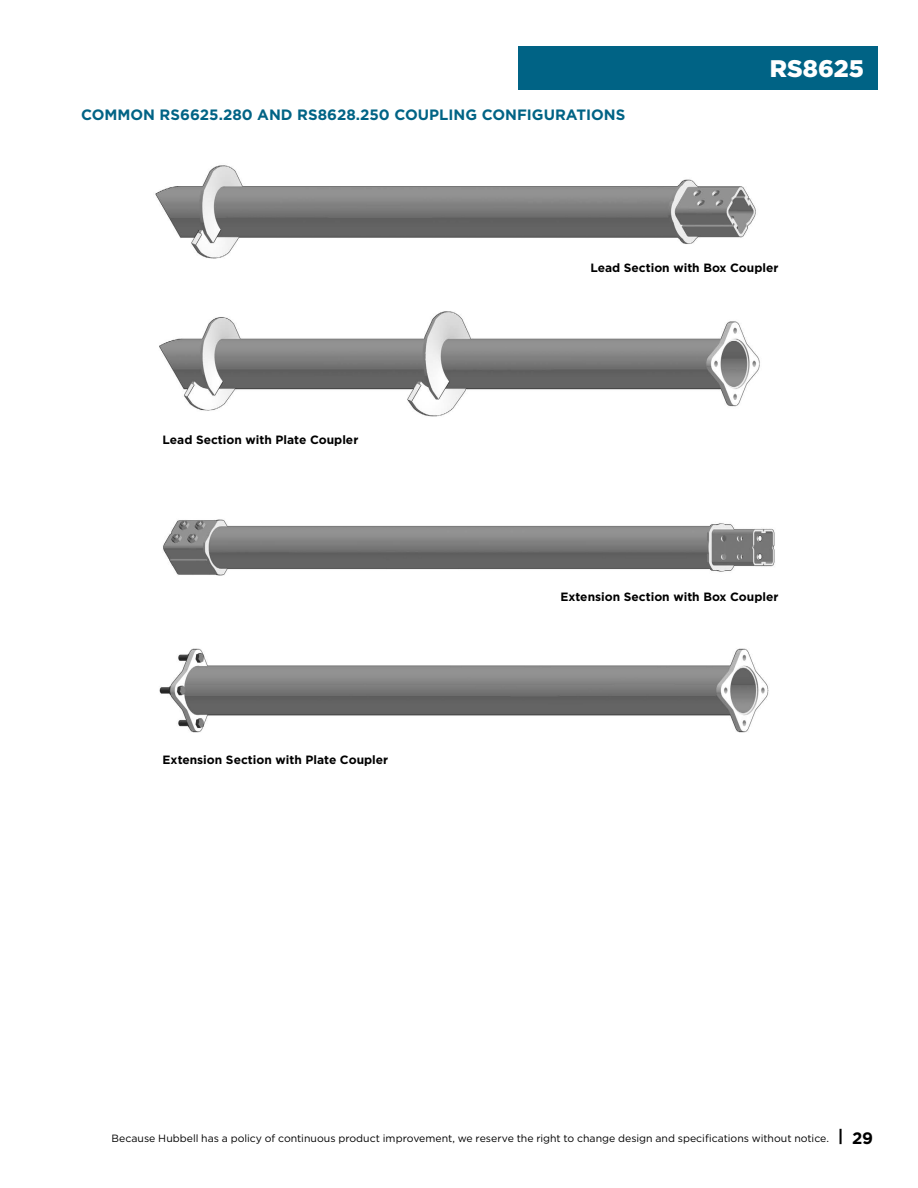
<style>
.page{position:relative;width:918px;height:1188px;background:#fff}
.page>*{position:absolute;margin:0;border:0;box-sizing:border-box;transform-origin:0 0}
.t1{font:900 24px "Gotham";color:#fff}
._03___BODY_COPY__NO{font:700 15px "Gotham";color:#006385}
._03___BODY_COPY__NO-2{font:700 12px "Gotham";color:#000}
.t2{font:10.5px "Gotham";color:#000}
.s1{font-weight:700;font-size:16.5px}
</style>
<div class="page">
<div style="left:518px;top:46px;width:360px;height:43px;background:#006385"></div>
<img style="left:163px;top:519px;width:612px;height:57px">
<img style="left:159px;top:648px;width:610px;height:85px">
<img style="left:155px;top:165px;width:601px;height:94px">
<img style="left:159px;top:311px;width:601px;height:106px">
<p class="_03___BODY_COPY__NO" style="left:81px;top:105px;width:546px">COMMON RS6625.280 AND RS8628.250 COUPLING CONFIGURATIONS</p>
<p class="t1" style="left:770px;top:52px;width:96px">RS8625</p>
<p class="_03___BODY_COPY__NO-2" style="left:163px;top:432px;width:197px">Lead Section with Plate Coupler</p>
<p class="_03___BODY_COPY__NO-2" style="left:163px;top:752px;width:227px">Extension Section with Plate Coupler</p>
<p class="_03___BODY_COPY__NO-2" style="left:590px;top:259px;width:190px">Lead Section with Box Coupler</p>
<p class="_03___BODY_COPY__NO-2" style="left:560px;top:589px;width:220px">Extension Section with Box Coupler</p>
<p class="t2" style="left:111px;top:1132px;width:763px">Because Hubbell has a policy of continuous product improvement, we reserve the right to change design and specifications without notice. <span class="s1">| 29</span></p>
</div>
